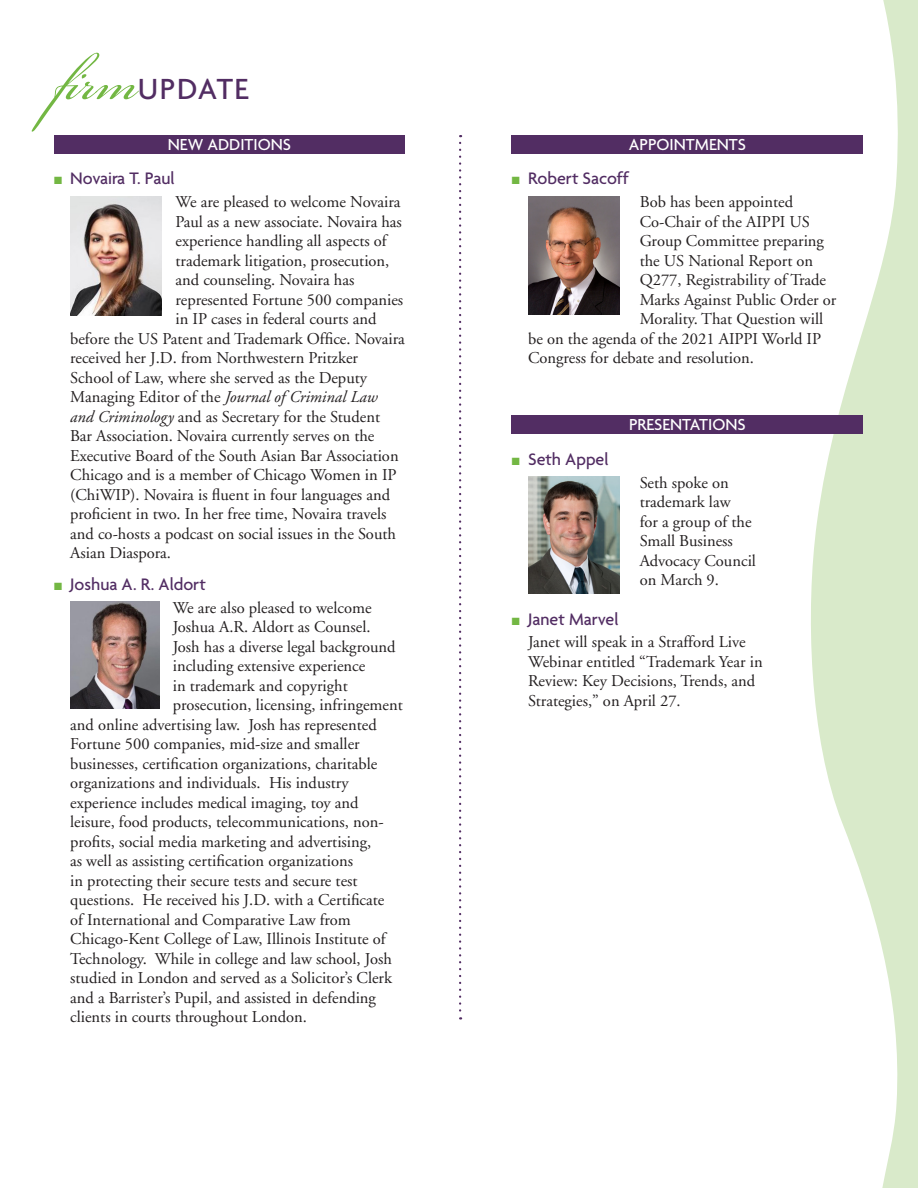
<style>
.page{position:relative;width:918px;height:1188px;background:#fff}
.page>*{position:absolute;margin:0;border:0;box-sizing:border-box;transform-origin:0 0}
.t1{font:81px "Bickham Script Pro";color:#73b743}
.t2{font:500 31.5px "Agenda";letter-spacing:.05em;color:#522d63}
.Nwsltr_Update_SBHD{font:500 18px "Agenda";color:#522d63}
.Nwsltr_Update_SBHD_a{font:500 17.25px "Agenda";color:#fff}
.Nwsltr_Update_Body{font:16.5px/19.5px "Adobe Garamond";color:#231f20}
.Nwsltr_Update_Body-2{font:italic 16.5px "Adobe Garamond";color:#231f20}
.s1{color:#73b743}
.s2{font-style:normal}
.s3{font-style:italic}
</style>
<div class="page">
<svg style="left:811px;top:0;width:107px;height:1188px;fill:#d9eaca"></svg>
<img style="left:70px;top:197px;width:92px;height:118px">
<div style="left:54px;top:135px;width:351px;height:19px;background:#522d63"></div>
<svg style="left:459px;top:143px;width:2px;height:877px"></svg>
<img style="left:529px;top:197px;width:90px;height:117px">
<div style="left:512px;top:135px;width:351px;height:19px;background:#522d63"></div>
<img style="left:529px;top:476px;width:90px;height:118px">
<div style="left:512px;top:415px;width:351px;height:19px;background:#522d63"></div>
<img style="left:70px;top:601px;width:89px;height:108px">
<p class="t1" style="left:54px;top:23px;width:85px">fir m</p>
<p class="t2" style="left:138px;top:70px;width:112px">UPDATE</p>
<p class="Nwsltr_Update_SBHD_a" style="left:168px;top:134px;width:125px">NEW ADDITIONS</p>
<p class="Nwsltr_Update_SBHD_a" style="left:629px;top:134px;width:119px">APPOINTMENTS</p>
<p class="Nwsltr_Update_SBHD" style="left:54px;top:168px;width:122px"><span class="s1">■</span> Novaira T. Paul</p>
<p class="Nwsltr_Update_Body" style="left:176px;top:193px;width:227px">We are pleased to welcome Novaira</p>
<p class="Nwsltr_Update_Body" style="left:176px;top:212px;width:228px">Paul as a new associate. Novaira has</p>
<p class="Nwsltr_Update_Body" style="left:176px;top:232px;width:213px">experience handling all aspects of</p>
<p class="Nwsltr_Update_Body" style="left:176px;top:251px;width:215px">trademark litigation, prosecution,</p>
<p class="Nwsltr_Update_Body" style="left:176px;top:271px;width:180px">and counseling. Novaira has</p>
<p class="Nwsltr_Update_Body" style="left:176px;top:290px;width:229px">represented Fortune 500 companies</p>
<p class="Nwsltr_Update_Body" style="left:176px;top:310px;width:202px">in IP cases in federal courts and</p>
<p class="Nwsltr_Update_Body" style="left:70px;top:329px;width:336px">before the US Patent and Trademark Office. Novaira</p>
<p class="Nwsltr_Update_Body" style="left:70px;top:349px;width:289px">received her J.D. from Northwestern Pritzker</p>
<p class="Nwsltr_Update_Body" style="left:70px;top:368px;width:298px">School of Law, where she served as the Deputy</p>
<p class="Nwsltr_Update_Body-2" style="left:70px;top:388px;width:309px"><span class="s2">Managing Editor of the</span> Journal of Criminal Law</p>
<p class="Nwsltr_Update_Body" style="left:70px;top:407px;width:311px"><span class="s3">and Criminology</span> and as Secretary for the Student</p>
<p class="Nwsltr_Update_Body" style="left:70px;top:427px;width:306px">Bar Association. Novaira currently serves on the</p>
<p class="Nwsltr_Update_Body" style="left:70px;top:446px;width:330px">Executive Board of the South Asian Bar Association</p>
<p class="Nwsltr_Update_Body" style="left:70px;top:466px;width:328px">Chicago and is a member of Chicago Women in IP</p>
<p class="Nwsltr_Update_Body" style="left:70px;top:485px;width:321px">(ChiWIP). Novaira is fluent in four languages and</p>
<p class="Nwsltr_Update_Body" style="left:70px;top:505px;width:318px">proficient in two. In her free time, Novaira travels</p>
<p class="Nwsltr_Update_Body" style="left:70px;top:524px;width:327px">and co-hosts a podcast on social issues in the South</p>
<p class="Nwsltr_Update_Body" style="left:70px;top:544px;width:102px">Asian Diaspora.</p>
<p class="Nwsltr_Update_SBHD" style="left:54px;top:573px;width:153px"><span class="s1">■</span> Joshua A. R. Aldort</p>
<p class="Nwsltr_Update_Body" style="left:173px;top:598px;width:200px">We are also pleased to welcome</p>
<p class="Nwsltr_Update_Body" style="left:173px;top:618px;width:199px">Joshua A.R. Aldort as Counsel.</p>
<p class="Nwsltr_Update_Body" style="left:173px;top:637px;width:224px">Josh has a diverse legal background</p>
<p class="Nwsltr_Update_Body" style="left:173px;top:657px;width:194px">including extensive experience</p>
<p class="Nwsltr_Update_Body" style="left:173px;top:676px;width:176px">in trademark and copyright</p>
<p class="Nwsltr_Update_Body" style="left:173px;top:696px;width:232px">prosecution, licensing, infringement</p>
<p class="Nwsltr_Update_Body" style="left:70px;top:715px;width:308px">and online advertising law. Josh has represented</p>
<p class="Nwsltr_Update_Body" style="left:70px;top:735px;width:291px">Fortune 500 companies, mid-size and smaller</p>
<p class="Nwsltr_Update_Body" style="left:70px;top:754px;width:309px">businesses, certification organizations, charitable</p>
<p class="Nwsltr_Update_Body" style="left:70px;top:774px;width:280px">organizations and individuals. His industry</p>
<p class="Nwsltr_Update_Body" style="left:70px;top:793px;width:290px">experience includes medical imaging, toy and</p>
<p class="Nwsltr_Update_Body" style="left:70px;top:813px;width:315px">leisure, food products, telecommunications, non-</p>
<p class="Nwsltr_Update_Body" style="left:70px;top:832px;width:303px">profits, social media marketing and advertising,</p>
<p class="Nwsltr_Update_Body" style="left:70px;top:852px;width:284px">as well as assisting certification organizations</p>
<p class="Nwsltr_Update_Body" style="left:70px;top:871px;width:289px">in protecting their secure tests and secure test</p>
<p class="Nwsltr_Update_Body" style="left:70px;top:891px;width:316px">questions. He received his J.D. with a Certificate</p>
<p class="Nwsltr_Update_Body" style="left:70px;top:910px;width:282px">of International and Comparative Law from</p>
<p class="Nwsltr_Update_Body" style="left:70px;top:930px;width:317px">Chicago-Kent College of Law, Illinois Institute of</p>
<p class="Nwsltr_Update_Body" style="left:70px;top:949px;width:323px">Technology. While in college and law school, Josh</p>
<p class="Nwsltr_Update_Body" style="left:70px;top:969px;width:323px">studied in London and served as a Solicitor’s Clerk</p>
<p class="Nwsltr_Update_Body" style="left:70px;top:988px;width:307px">and a Barrister’s Pupil, and assisted in defending</p>
<p class="Nwsltr_Update_Body" style="left:70px;top:1008px;width:238px">clients in courts throughout London.</p>
<p class="Nwsltr_Update_SBHD" style="left:512px;top:168px;width:119px"><span class="s1">■</span> Robert Sacoff</p>
<p class="Nwsltr_Update_Body" style="left:640px;top:193px;width:155px">Bob has been appointed</p>
<p class="Nwsltr_Update_Body" style="left:640px;top:212px;width:172px">Co-Chair of the AIPPI US</p>
<p class="Nwsltr_Update_Body" style="left:640px;top:232px;width:186px">Group Committee preparing</p>
<p class="Nwsltr_Update_Body" style="left:640px;top:251px;width:175px">the US National Report on</p>
<p class="Nwsltr_Update_Body" style="left:640px;top:271px;width:188px">Q277, Registrability of Trade</p>
<p class="Nwsltr_Update_Body" style="left:640px;top:290px;width:198px">Marks Against Public Order or</p>
<p class="Nwsltr_Update_Body" style="left:640px;top:310px;width:185px">Morality. That Question will</p>
<p class="Nwsltr_Update_Body" style="left:528px;top:329px;width:295px">be on the agenda of the 2021 AIPPI World IP</p>
<p class="Nwsltr_Update_Body" style="left:528px;top:349px;width:227px">Congress for debate and resolution.</p>
<p class="Nwsltr_Update_SBHD_a" style="left:629px;top:414px;width:118px">PRESENTATIONS</p>
<p class="Nwsltr_Update_SBHD" style="left:512px;top:448px;width:98px"><span class="s1">■</span> Seth Appel</p>
<p class="Nwsltr_Update_Body" style="left:640px;top:473px;width:118px">Seth spoke on trademark law<br>for a group of the<br>Small Business<br>Advocacy Council on March 9.</p>
<p class="Nwsltr_Update_SBHD" style="left:512px;top:608px;width:108px"><span class="s1">■</span> Janet Marvel</p>
<p class="Nwsltr_Update_Body" style="left:528px;top:633px;width:236px">Janet will speak in a Strafford Live Webinar entitled “Trademark Year in Review: Key Decisions, Trends, and Strategies,” on April 27.</p>
</div>
